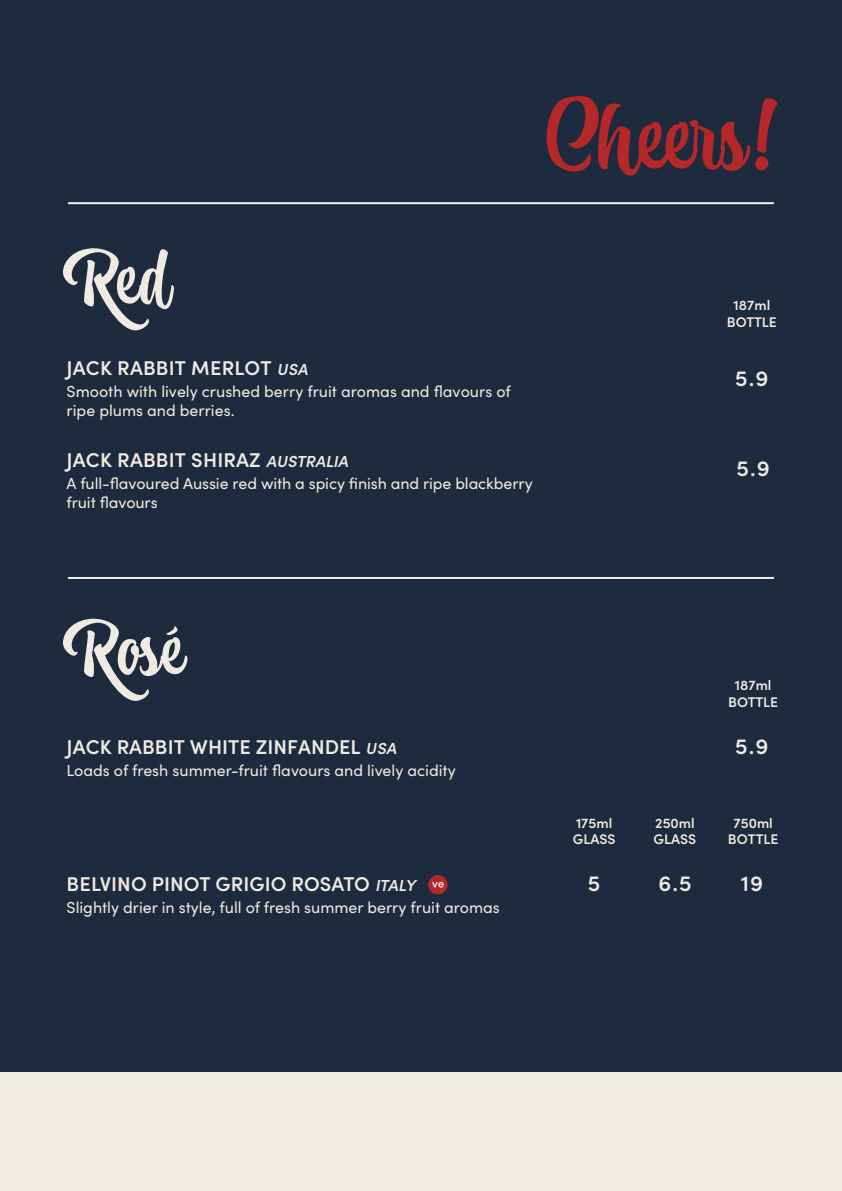
<style>
.page{position:relative;width:842px;height:1191px;background:#efeae2}
.page>*{position:absolute;margin:0;border:0;box-sizing:border-box;transform-origin:0 0}
.t1{font:90.6px "Atocha";letter-spacing:-.01em;color:#b52829}
.t2{font:71.4px "Atocha";color:#efeae2}
.t3{font:600 22px "Sofia Pro";color:#efeae2}
.t4{font:600 20px "Sofia Pro";letter-spacing:.005em;color:#efeae2}
.t5{font:16px/19.2px "Sofia Pro";color:#efeae2}
.t6{font:600 14px/16.8px "Sofia Pro";color:#efeae2;text-align:center}
.s1{font-style:italic;font-size:16px}
</style>
<div class="page">
<div style="left:0;top:0;width:842px;height:1071px;background:#1e2a3d"></div>
<hr style="left:69px;top:202px;width:704px;height:2px;background:#f3eee8">
<svg style="left:63px;top:619px;width:124px;height:82px"></svg>
<div style="left:428px;top:875px;width:20px;height:19px;background:#b52829;border-radius:50%"></div>
<svg style="left:432px;top:882px;width:12px;height:5px"></svg>
<hr style="left:69px;top:577px;width:704px;height:2px;background:#f3eee8">
<h1 class="t1" style="left:545px;top:74px;width:233px">Cheers!</h1>
<h2 class="t2" style="left:67px;top:229px;width:104px">Red</h2>
<p class="t4" style="left:67px;top:353px;width:243px">JACK RABBIT MERLOT <span class="s1">USA</span></p>
<p class="t5" style="left:67px;top:381px;width:446px">Smooth with lively crushed berry fruit aromas and flavours of ripe plums and berries.</p>
<p class="t4" style="left:67px;top:445px;width:283px">JACK RABBIT SHIRAZ <span class="s1">AUSTRALIA</span></p>
<p class="t5" style="left:67px;top:473px;width:468px">A full-flavoured Aussie red with a spicy finish and ripe blackberry fruit flavours</p>
<p class="t6" style="left:727px;top:295px;width:52px">187ml<br>BOTTLE</p>
<h3 class="t3" style="left:735px;top:361px;width:35px">5.9</h3>
<h3 class="t3" style="left:736px;top:451px;width:35px">5.9</h3>
<p class="t4" style="left:67px;top:732px;width:331px">JACK RABBIT WHITE ZINFANDEL <span class="s1">USA</span></p>
<p class="t5" style="left:67px;top:760px;width:391px">Loads of fresh summer-fruit flavours and lively acidity</p>
<p class="t4" style="left:67px;top:869px;width:350px">BELVINO PINOT GRIGIO ROSATO <span class="s1">ITALY</span></p>
<p class="t5" style="left:67px;top:897px;width:435px">Slightly drier in style, full of fresh summer berry fruit aromas</p>
<p class="t6" style="left:573px;top:813px;width:44px;text-align:left">175ml<br>GLASS</p>
<h3 class="t3" style="left:588px;top:867px;width:14px">5</h3>
<h3 class="t3" style="left:658px;top:867px;width:35px">6.5</h3>
<p class="t6" style="left:654px;top:813px;width:44px;text-align:left">250ml<br>GLASS</p>
<p class="t6" style="left:728px;top:676px;width:52px">187ml<br>BOTTLE</p>
<h3 class="t3" style="left:735px;top:729px;width:35px">5.9</h3>
<p class="t6" style="left:728px;top:813px;width:52px">750ml<br>BOTTLE</p>
<h3 class="t3" style="left:741px;top:867px;width:24px">19</h3>
</div>
